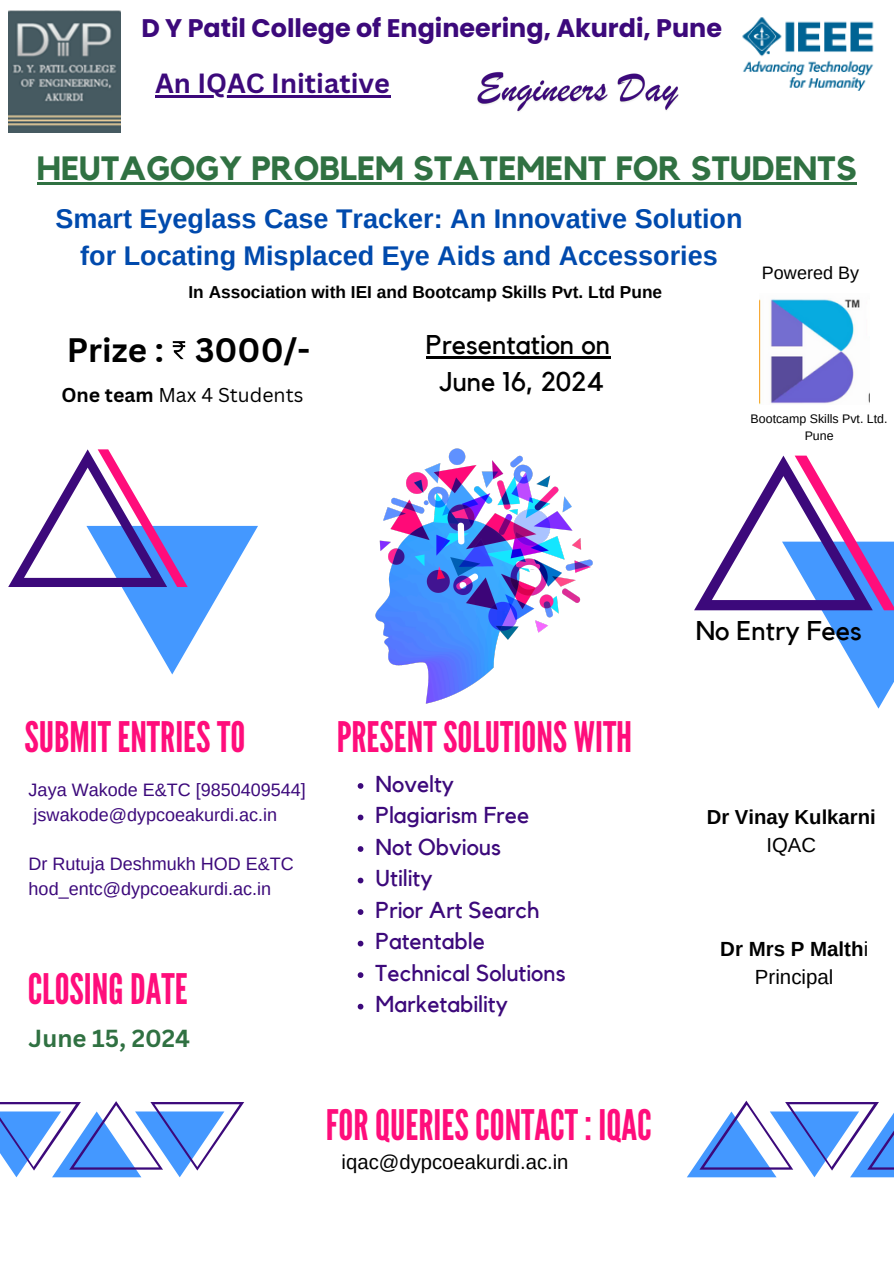
<style>
.page{position:relative;width:894px;height:1264px;background:#fff}
.page>*{position:absolute;margin:0;border:0;box-sizing:border-box;transform-origin:0 0}
.t1{font:42px "League Gothic";color:#ff0d7b}
.t2{font:700 33.6px "Kollektif";color:#307142}
.t3{font:700 33px "Canva Sans";color:#000}
.t4{font:700 27px/37.2px "Arimo";color:#004aad;text-align:center}
.t5{font:27px/37.2px "Kollektif";color:#000;text-align:center}
.t6{font:700 27px "Canva Sans";color:#3c097b}
.t7{font:700 25.35px "Poppins";color:#3c097b}
.t8{font:700 24px "Canva Sans";color:#307142}
.t9{font:22.95px "Kollektif";color:#3c097b}
.t10{font:700 20.4px "Arimo";color:#000}
.t11{font:20.4px "Arimo";color:#000}
.t12{font:20.25px "Arimo";color:#000}
.t13{font:700 20.25px "Arimo";color:#000}
.t14{font:19.5px "Canva Sans";color:#000}
.t15{font:18px "Arimo";color:#3c097b}
.t16{font:18px "Arimo";color:#000}
.t17{font:700 17.25px "Arimo";color:#000}
.t18{font:12.45px/17px "Arimo";color:#000;text-align:center}
.s1{font-weight:700}
.s2{font-weight:400}
</style>
<div class="page">
<img style="left:375px;top:448px;width:218px;height:256px">
<svg style="left:8px;top:449px;width:250px;height:225px"></svg>
<svg style="left:694px;top:455px;width:199px;height:253px"></svg>
<svg style="left:0;top:1101px;width:244px;height:76px"></svg>
<svg style="left:687px;top:1100px;width:206px;height:77px"></svg>
<img style="left:759px;top:298px;width:110px;height:106px">
<img style="left:8px;top:11px;width:113px;height:121px">
<svg style="left:173px;top:341px;width:12px;height:18px"></svg>
<img style="left:742px;top:17px;width:132px;height:74px">
<hr style="left:37px;top:182px;width:819px;height:3px;background:#307142">
<svg style="left:357px;top:783px;width:6px;height:5px"></svg>
<svg style="left:357px;top:814px;width:6px;height:6px"></svg>
<svg style="left:357px;top:846px;width:6px;height:5px"></svg>
<svg style="left:357px;top:877px;width:6px;height:6px"></svg>
<svg style="left:357px;top:909px;width:6px;height:5px"></svg>
<svg style="left:357px;top:940px;width:6px;height:6px"></svg>
<svg style="left:357px;top:972px;width:6px;height:5px"></svg>
<svg style="left:357px;top:1003px;width:6px;height:6px"></svg>
<hr style="left:155px;top:95px;width:235px;height:2px;background:#3c097b">
<hr style="left:426px;top:356px;width:184px;height:2px;background:#000">
<img style="left:477px;top:72px;width:202px;height:40px">
<p class="t7" style="left:141px;top:10px;width:582px">D Y Patil College of Engineering, Akurdi, Pune</p>
<p class="t6" style="left:155px;top:64px;width:236px">An IQAC Initiative</p>
<h3 class="t2" style="left:37px;top:153px;width:821px">HEUTAGOGY PROBLEM STATEMENT FOR STUDENTS</h3>
<p class="t4" style="left:55px;top:200px;width:688px">Smart Eyeglass Case Tracker: An Innovative Solution for Locating Misplaced Eye Aids and Accessories</p>
<p class="t17" style="left:188px;top:283px;width:475px">In Association with IEI and Bootcamp Skills Pvt. Ltd Pune</p>
<p class="t16" style="left:761px;top:263px;width:98px">Powered By</p>
<p class="t3" style="left:67px;top:327px;width:245px">Prize : 3000/-</p>
<p class="t5" style="left:426px;top:327px;width:186px">Presentation on<br>June 16, 2024</p>
<p class="t14" style="left:61px;top:381px;width:243px"><span class="s1">One team</span> Max 4 Students</p>
<p class="t18" style="left:750px;top:410px;width:138px">Bootcamp Skills Pvt. Ltd.<br>Pune</p>
<p class="t1" style="left:24px;top:712px;width:222px">SUBMITENTRIESTO</p>
<h5 class="t15" style="left:29px;top:779px;width:278px">Jaya Wakode E&amp;TC [9850409544]</h5>
<p class="t15" style="left:34px;top:804px;width:245px">jswakode@dypcoeakurdi.ac.in</p>
<h4 class="t15" style="left:29px;top:854px;width:266px">Dr Rutuja Deshmukh HOD E&amp;TC</h4>
<p class="t15" style="left:29px;top:878px;width:244px">hod_entc@dypcoeakurdi.ac.in</p>
<p class="t1" style="left:28px;top:964px;width:161px">CLOSINGDATE</p>
<h6 class="t8" style="left:29px;top:1021px;width:163px">June 15, 2024</h6>
<p class="t1" style="left:336px;top:712px;width:297px">PRESENTSOLUTIONS WITH</p>
<h6 class="t9" style="left:375px;top:773px;width:80px">Novelty</h6>
<p class="t9" style="left:375px;top:804px;width:155px">Plagiarism Free</p>
<p class="t9" style="left:375px;top:836px;width:127px">Not Obvious</p>
<p class="t9" style="left:375px;top:867px;width:58px">Utility</p>
<h1 class="t9" style="left:375px;top:899px;width:165px">Prior Art Search</h1>
<p class="t9" style="left:375px;top:930px;width:111px">Patentable</p>
<h1 class="t9" style="left:375px;top:962px;width:191px">Technical Solutions</h1>
<p class="t9" style="left:375px;top:993px;width:134px">Marketability</p>
<p class="t1" style="left:326px;top:1100px;width:327px">FORQUERIESCONTACT: IQAC</p>
<p class="t12" style="left:341px;top:1150px;width:228px">iqac@dypcoeakurdi.ac.in</p>
<p class="t5" style="left:695px;top:613px;width:167px">No Entry Fees</p>
<p class="t13" style="left:706px;top:805px;width:170px">Dr Vinay Kulkarni</p>
<h1 class="t12" style="left:766px;top:833px;width:51px">IQAC</h1>
<p class="t10" style="left:720px;top:937px;width:149px">Dr Mrs P Malth<span class="s2">i</span></p>
<p class="t11" style="left:754px;top:965px;width:80px">Principal</p>
</div>
